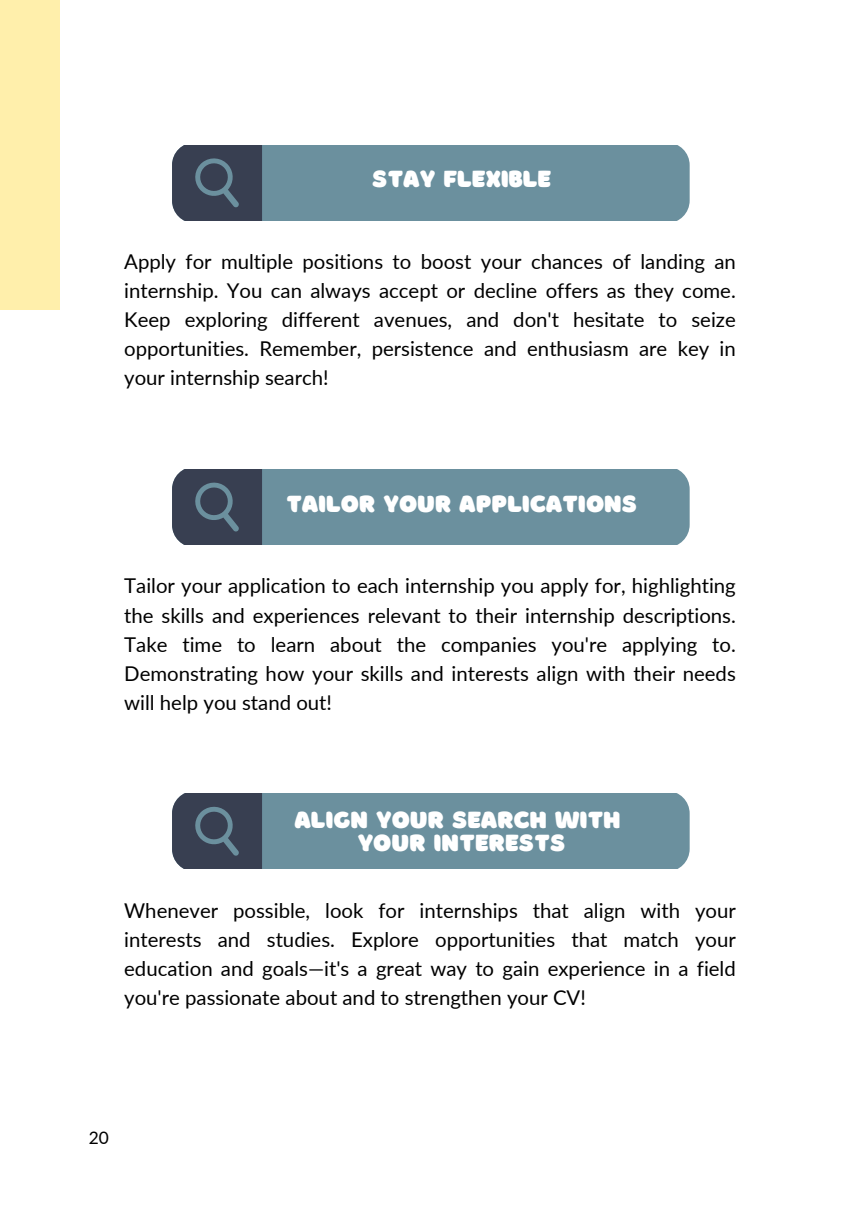
<style>
.page{position:relative;width:861px;height:1214px;background:#fff}
.page>*{position:absolute;margin:0;border:0;box-sizing:border-box;transform-origin:0 0}
.t1{font:24.4px/23px "Borsok";color:#fff;text-align:center}
.t2{font:20.4px/29px "Lato";color:#000;text-align:justify}
.t3{font:17.4px "Lato";color:#000}
</style>
<div class="page">
<div style="left:0;top:0;width:59px;height:309px;background:#ffefab"></div>
<svg style="left:172px;top:793px;width:518px;height:75px;background:#638392"></svg>
<div style="left:659px;top:803px;width:21px;height:63px;background:#6b909e"></div>
<svg style="left:172px;top:469px;width:518px;height:75px;background:#638392"></svg>
<div style="left:659px;top:475px;width:21px;height:63px;background:#6b909e"></div>
<svg style="left:172px;top:145px;width:518px;height:75px;background:#638392"></svg>
<div style="left:659px;top:153px;width:21px;height:63px;background:#6b909e"></div>
<p class="t1" style="left:372px;top:167px;width:181px">STAY FLEXIBLE</p>
<p class="t2" style="left:124px;top:247px;width:613px">Apply for multiple positions to boost your chances of landing an internship. You can always accept or decline offers as they come.<br>Keep exploring different avenues, and don't hesitate to seize opportunities. Remember, persistence and enthusiasm are key in your internship search!</p>
<p class="t1" style="left:286px;top:492px;width:352px">TAILOR YOUR APPLICATIONS</p>
<h1 class="t2" style="left:124px;top:571px;width:613px">Tailor your application to each internship you apply for, highlighting the skills and experiences relevant to their internship descriptions.<br>Take time to learn about the companies you're applying to.<br>Demonstrating how your skills and interests align with their needs will help you stand out!</h1>
<h1 class="t1" style="left:295px;top:808px;width:327px">ALIGN YOUR SEARCH WITH<br>YOUR INTERESTS</h1>
<p class="t2" style="left:124px;top:895px;width:613px">Whenever possible, look for internships that align with your interests and studies. Explore opportunities that match your education and goals—it's a great way to gain experience in a field you're passionate about and to strengthen your CV!</p>
<p class="t3" style="left:89px;top:1127px;width:22px">20</p>
</div>
